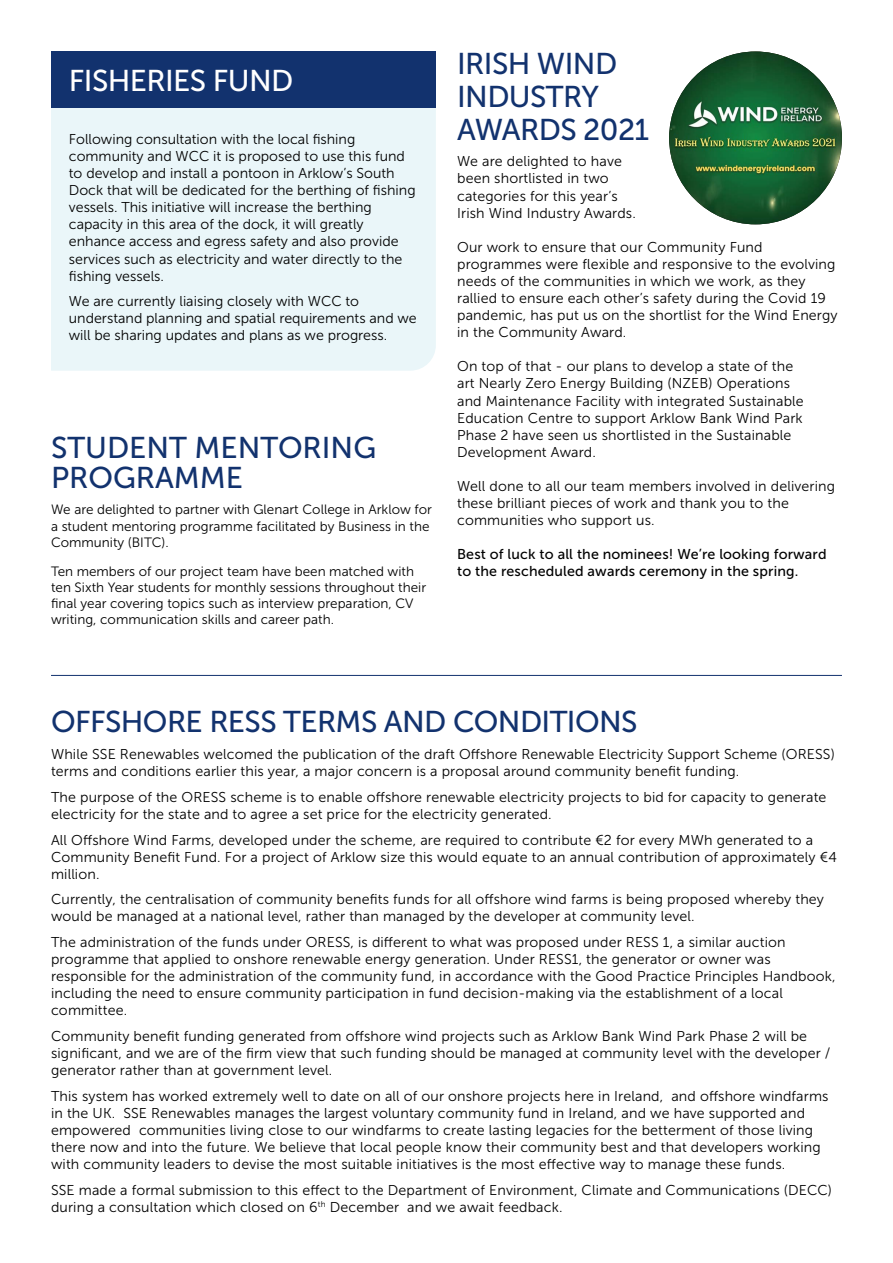
<style>
.page{position:relative;width:893px;height:1263px;background:#fff}
.page>*{position:absolute;margin:0;border:0;box-sizing:border-box;transform-origin:0 0}
.t1{font:30px/33px "Museo Sans 500";letter-spacing:-.02em;color:#12326e}
.t2{font:30px/30px "Museo Sans 500";color:#12326e}
.t3{font:30px "Museo Sans 500";letter-spacing:-.02em;color:#fff}
.t4{font:14.25px/17.1px "Museo Sans 300";letter-spacing:.01em;color:#000}
.t5{font:14.25px/17.1px "Museo Sans 500";letter-spacing:.01em;color:#000}
.t6{font:13.5px/16.2px "Museo Sans 300";color:#000}
</style>
<div class="page">
<hr style="left:51px;top:675px;width:791px;height:1px;background:#12326e">
<div style="left:51px;top:108px;width:385px;height:263px;background:#eaf6f9"></div>
<div style="left:51px;top:52px;width:385px;height:56px;background:#12326e"></div>
<img style="left:669px;top:51px;width:173px;height:173px;border-radius:86px">
<h1 class="t3" style="left:69px;top:64px;width:226px">FISHERIES FUND</h1>
<p class="t4" style="left:69px;top:130px;width:348px">Following consultation with the local fishing community and WCC it is proposed to use this fund to develop and install a pontoon in Arklow’s South Dock that will be dedicated for the berthing of fishing vessels. This initiative will increase the berthing capacity in this area of the dock, it will greatly enhance access and egress safety and also provide services such as electricity and water directly to the fishing vessels.</p>
<p class="t4" style="left:69px;top:293px;width:349px">We are currently liaising closely with WCC to understand planning and spatial requirements and we will be sharing updates and plans as we progress.</p>
<h1 class="t2" style="left:51px;top:433px;width:327px">STUDENT MENTORING<br>PROGRAMME</h1>
<p class="t6" style="left:51px;top:502px;width:383px">We are delighted to partner with Glenart College in Arklow for a student mentoring programme facilitated by Business in the<br>Community (BITC).</p>
<p class="t6" style="left:51px;top:563px;width:377px">Ten members of our project team have been matched with ten Sixth Year students for monthly sessions throughout their final year covering topics such as interview preparation, CV writing, communication skills and career path.</p>
<h1 class="t1" style="left:457px;top:47px;width:194px">IRISH WIND<br>INDUSTRY<br>AWARDS 2021</h1>
<p class="t4" style="left:457px;top:153px;width:180px">We are delighted to have been shortlisted in two categories for this year’s<br>Irish Wind Industry Awards.</p>
<p class="t4" style="left:457px;top:238px;width:382px">Our work to ensure that our Community Fund programmes were flexible and responsive to the evolving needs of the communities in which we work, as they rallied to ensure each other’s safety during the Covid 19 pandemic, has put us on the shortlist for the Wind Energy in the Community Award.</p>
<p class="t4" style="left:457px;top:358px;width:348px">On top of that - our plans to develop a state of the art Nearly Zero Energy Building (NZEB) Operations and Maintenance Facility with integrated Sustainable Education Centre to support Arklow Bank Wind Park Phase 2 have seen us shortlisted in the Sustainable Development Award.</p>
<p class="t4" style="left:457px;top:478px;width:379px">Well done to all our team members involved in delivering these brilliant pieces of work and thank you to the communities who support us.</p>
<p class="t5" style="left:457px;top:546px;width:371px">Best of luck to all the nominees! We’re looking forward to the rescheduled awards ceremony in the spring.</p>
<h1 class="t1" style="left:51px;top:705px;width:588px">OFFSHORE RESS TERMS AND CONDITIONS</h1>
<p class="t4" style="left:51px;top:746px;width:785px">While SSE Renewables welcomed the publication of the draft Offshore Renewable Electricity Support Scheme (ORESS) terms and conditions earlier this year, a major concern is a proposal around community benefit funding.</p>
<p class="t4" style="left:51px;top:788px;width:777px">The purpose of the ORESS scheme is to enable offshore renewable electricity projects to bid for capacity to generate electricity for the state and to agree a set price for the electricity generated.</p>
<p class="t4" style="left:51px;top:831px;width:787px">All Offshore Wind Farms, developed under the scheme, are required to contribute €2 for every MWh generated to a<br>Community Benefit Fund. For a project of Arklow size this would equate to an annual contribution of approximately €4 million.</p>
<p class="t4" style="left:51px;top:891px;width:775px">Currently, the centralisation of community benefits funds for all offshore wind farms is being proposed whereby they would be managed at a national level, rather than managed by the developer at community level.</p>
<p class="t4" style="left:51px;top:934px;width:786px">The administration of the funds under ORESS, is different to what was proposed under RESS 1, a similar auction programme that applied to onshore renewable energy generation. Under RESS1, the generator or owner was responsible for the administration of the community fund, in accordance with the Good Practice Principles Handbook, including the need to ensure community participation in fund decision-making via the establishment of a local committee.</p>
<p class="t4" style="left:51px;top:1028px;width:781px">Community benefit funding generated from offshore wind projects such as Arklow Bank Wind Park Phase 2 will be significant, and we are of the firm view that such funding should be managed at community level with the developer / generator rather than at government level.</p>
<p class="t4" style="left:51px;top:1087px;width:779px">This system has worked extremely well to date on all of our onshore projects here in Ireland, and offshore windfarms in the UK. SSE Renewables manages the largest voluntary community fund in Ireland, and we have supported and empowered communities living close to our windfarms to create lasting legacies for the betterment of those living there now and into the future. We believe that local people know their community best and that developers working with community leaders to devise the most suitable initiatives is the most effective way to manage these funds.</p>
<p class="t4" style="left:51px;top:1181px;width:782px">SSE made a formal submission to this effect to the Department of Environment, Climate and Communications (DECC) during a consultation which closed on 6<sup>th</sup> December and we await feedback.</p>
</div>
